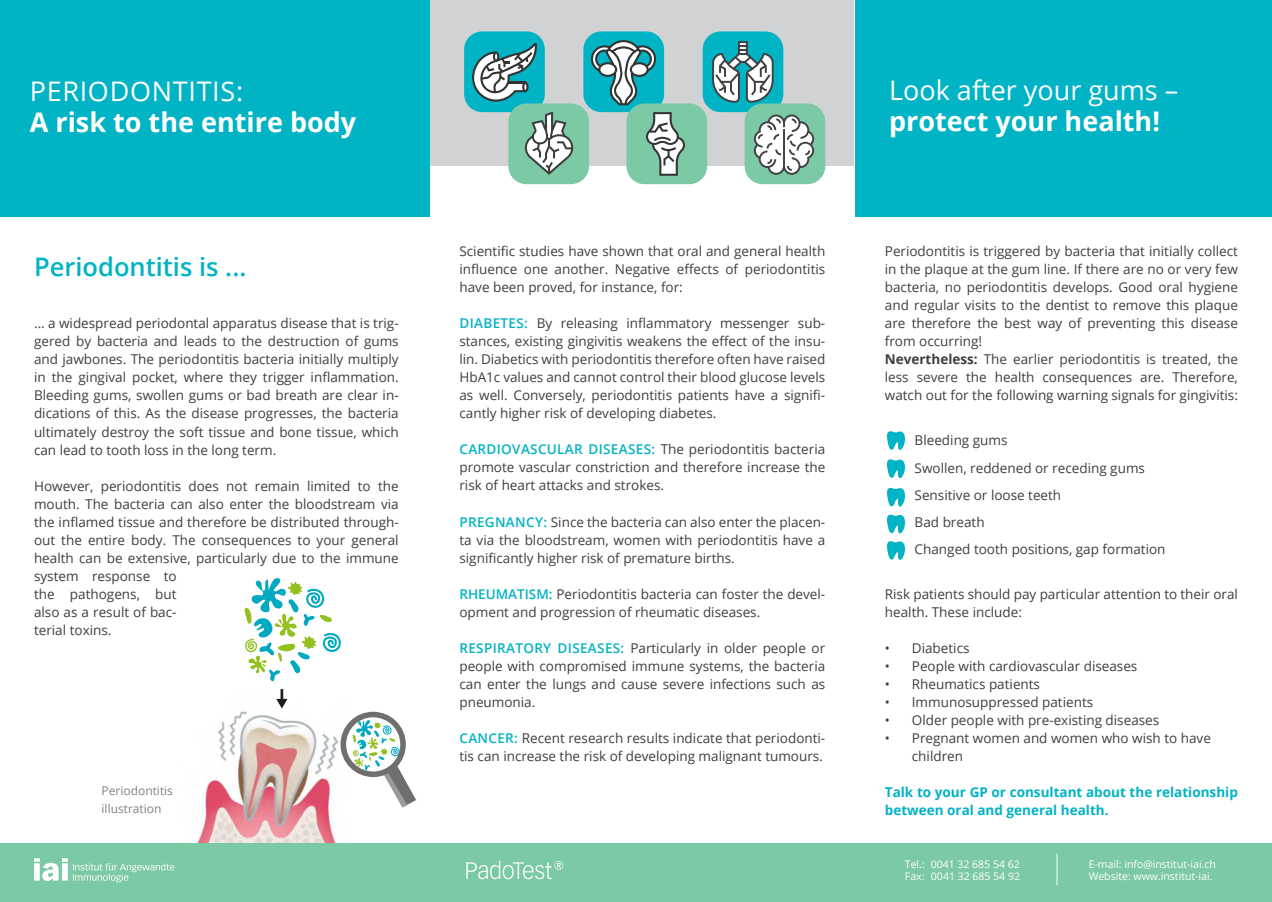
<style>
.page{position:relative;width:1272px;height:902px;background:#fff}
.page>*{position:absolute;margin:0;border:0;box-sizing:border-box;transform-origin:0 0}
.t1{font:700 27px "Open Sans";color:#fff}
.t2{font:27px "Open Sans";color:#fff}
.t3{font:27px "Open Sans";letter-spacing:.025em;color:#fff}
.t4{font:600 25.5px "Open Sans";color:#00b3c5}
.t5{font:13.5px/18px "Open Sans";color:#3e3e3f}
.t6{font:700 13.5px/18px "Open Sans";color:#00b3c5}
.t7{font:12px/18px "Open Sans";color:#808285}
.t8{font:10.5px/12.6px "Open Sans";color:#fff}
.s1{font-weight:600;color:#00b3c5}
.s2{font-weight:700}
</style>
<div class="page">
<svg style="left:244px;top:578px;width:97px;height:103px"></svg>
<img style="left:196px;top:698px;width:143px;height:145px">
<svg style="left:340px;top:711px;width:76px;height:96px"></svg>
<svg style="left:276px;top:689px;width:11px;height:19px"></svg>
<div style="left:0;top:0;width:429px;height:217px;background:#00b3c5"></div>
<div style="left:0;top:843px;width:1271px;height:58px;background:#7cc9a5"></div>
<svg style="left:34px;top:858px;width:140px;height:24px"></svg>
<hr style="left:1056px;top:853px;width:1px;height:32px;background:#fff">
<div style="left:430px;top:0;width:424px;height:166px;background:#d1d2d4"></div>
<div style="left:855px;top:0;width:416px;height:217px;background:#00b3c5"></div>
<svg style="left:887px;top:431px;width:18px;height:19px"></svg>
<svg style="left:887px;top:459px;width:18px;height:19px"></svg>
<svg style="left:887px;top:488px;width:18px;height:18px"></svg>
<svg style="left:887px;top:514px;width:18px;height:19px"></svg>
<svg style="left:887px;top:541px;width:18px;height:18px"></svg>
<div style="left:464px;top:31px;width:81px;height:81px;background:#00b3c5;border-radius:18px"></div>
<svg style="left:472px;top:43px;width:65px;height:59px"></svg>
<div style="left:508px;top:103px;width:81px;height:81px;background:#7cc9a5;border-radius:18px"></div>
<svg style="left:525px;top:112px;width:48px;height:63px"></svg>
<div style="left:583px;top:31px;width:81px;height:81px;background:#00b3c5;border-radius:18px"></div>
<svg style="left:591px;top:40px;width:65px;height:65px"></svg>
<div style="left:626px;top:103px;width:81px;height:81px;background:#7cc9a5;border-radius:18px"></div>
<svg style="left:646px;top:112px;width:39px;height:64px"></svg>
<div style="left:702px;top:31px;width:81px;height:81px;background:#00b3c5;border-radius:18px"></div>
<svg style="left:712px;top:41px;width:61px;height:62px"></svg>
<div style="left:744px;top:103px;width:81px;height:81px;background:#7cc9a5;border-radius:18px"></div>
<svg style="left:753px;top:114px;width:61px;height:61px"></svg>
<svg style="left:466px;top:860px;width:97px;height:19px"></svg>
<h1 class="t3" style="left:30px;top:73px;width:215px">PERIODONTITIS:</h1>
<h1 class="t1" style="left:30px;top:104px;width:328px">A risk to the entire body</h1>
<h2 class="t4" style="left:34px;top:249px;width:214px">Periodontitis is ...</h2>
<p class="t5" style="left:34px;top:314px;width:366px;text-align:justify">… a widespread periodontal apparatus disease that is trig&shy;gered by bacteria and leads to the destruction of gums and jawbones. The periodontitis bacteria initially multiply in the gingival pocket, where they trigger inflammation.<br>Bleeding gums, swollen gums or bad breath are clear in&shy;dications of this. As the disease progresses, the bacteria ultimately destroy the soft tissue and bone tissue, which can lead to tooth loss in the long term.</p>
<p class="t5" style="left:34px;top:476px;width:366px">However, periodontitis does not remain limited to the mouth. The bacteria can also enter the bloodstream via the inflamed tissue and therefore be distributed through&shy;out the entire body. The consequences to your general health can be extensive, particularly due to the immune system response to<br>the pathogens, but<br>also as a result of bac-<br>terial toxins.</p>
<p class="t7" style="left:102px;top:781px;width:73px">Periodontitis illustration</p>
<p class="t5" style="left:459px;top:242px;width:367px;text-align:justify">Scientific studies have shown that oral and general health influence one another. Negative effects of periodontitis have been proved, for instance, for:</p>
<p class="t5" style="left:459px;top:314px;width:367px;text-align:justify"><span class="s1">DIABETES:</span> By releasing inflammatory messenger sub&shy;stances, existing gingivitis weakens the effect of the insu&shy;lin. Diabetics with periodontitis therefore often have raised HbA1c values and cannot control their blood glucose levels as well. Conversely, periodontitis patients have a signifi&shy;cantly higher risk of developing diabetes.</p>
<p class="t5" style="left:459px;top:440px;width:367px;text-align:justify"><span class="s1">CARDIOVASCULAR DISEASES:</span> The periodontitis bacteria promote vascular constriction and therefore increase the risk of heart attacks and strokes.</p>
<p class="t5" style="left:459px;top:512px;width:367px;text-align:justify"><span class="s1">PREGNANCY:</span> Since the bacteria can also enter the placen&shy;ta via the bloodstream, women with periodontitis have a significantly higher risk of premature births.</p>
<p class="t5" style="left:459px;top:584px;width:367px"><span class="s1">RHEUMATISM:</span> Periodontitis bacteria can foster the devel&shy;opment and progression of rheumatic diseases.</p>
<p class="t5" style="left:459px;top:638px;width:367px;text-align:justify"><span class="s1">RESPIRATORY DISEASES:</span> Particularly in older people or people with compromised immune systems, the bacteria can enter the lungs and cause severe infections such as pneumonia.</p>
<p class="t5" style="left:459px;top:728px;width:367px"><span class="s1">CANCER:</span> Recent research results indicate that periodonti&shy;tis can increase the risk of developing malignant tumours.</p>
<h1 class="t2" style="left:889px;top:72px;width:291px">Look after your gums –</h1>
<h1 class="t1" style="left:889px;top:102px;width:272px">protect your health!</h1>
<p class="t5" style="left:884px;top:242px;width:354px">Periodontitis is triggered by bacteria that initially collect in the plaque at the gum line. If there are no or very few bacteria, no periodontitis develops. Good oral hygiene and regular visits to the dentist to remove this plaque are therefore the best way of preventing this disease from occurring!<br><span class="s2">Nevertheless:</span> The earlier periodontitis is treated, the less severe the health consequences are. Therefore, watch out for the following warning signals for gingivitis:</p>
<p class="t5" style="left:914px;top:426px;width:252px;line-height:27px">Bleeding gums<br>Swollen, reddened or receding gums<br>Sensitive or loose teeth<br>Bad breath<br>Changed tooth positions, gap formation</p>
<p class="t5" style="left:884px;top:584px;width:354px">Risk patients should pay particular attention to their oral health. These include:</p>
<p class="t5" style="left:884px;top:638px;width:86px">• Diabetics</p>
<p class="t5" style="left:884px;top:656px;width:254px">• People with cardiovascular diseases</p>
<p class="t5" style="left:884px;top:674px;width:157px">• Rheumatics patients</p>
<p class="t5" style="left:884px;top:692px;width:210px">• Immunosuppressed patients</p>
<p class="t5" style="left:884px;top:710px;width:276px">• Older people with pre-existing diseases</p>
<p class="t5" style="left:911px;top:728px;width:300px;text-indent:-27px">• Pregnant women and women who wish to have children</p>
<p class="t6" style="left:884px;top:782px;width:354px">Talk to your GP or consultant about the relationship between oral and general health.</p>
<p class="t8" style="left:904px;top:857px;width:117px">Tel.: 0041 32 685 54 62<br>Fax: 0041 32 685 54 92</p>
<p class="t8" style="left:1088px;top:857px;width:129px">E-mail: info@institut-iai.ch<br>Website: www.institut-iai.</p>
</div>
